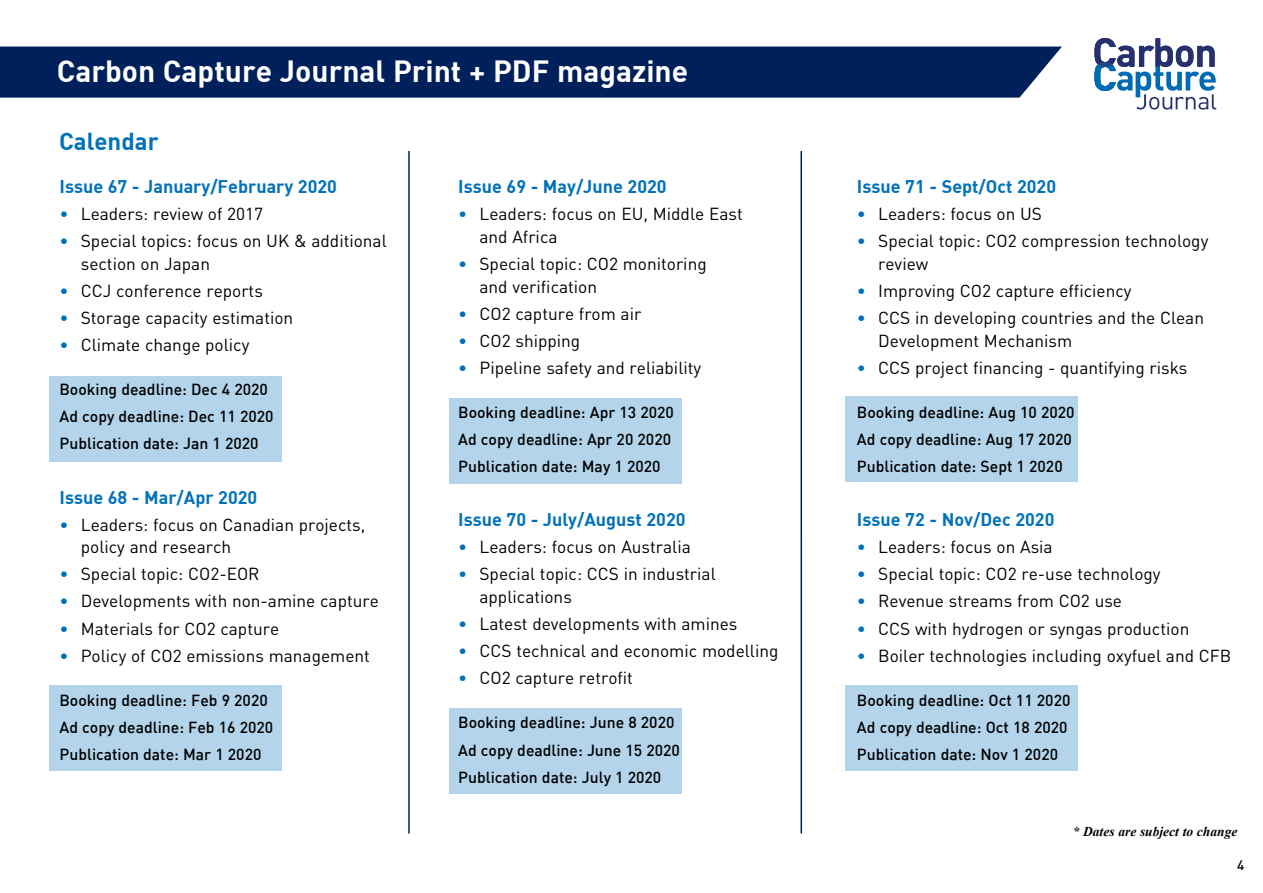
<style>
.page{position:relative;width:1263px;height:893px;background:#fff}
.page>*{position:absolute;margin:0;border:0;box-sizing:border-box;transform-origin:0 0}
.t1{font:30px "DIN Bold";color:#fff}
.t2{font:24px "DIN Bold";color:#0071b9}
.t3{font:18px "DIN Bold";color:#0071b9}
.t4{font:17.25px/22.8px "DIN";color:#000}
.t5{font:500 15.75px/27px "DIN";color:#000}
.t6{font:italic 700 13.5px "Times New Roman";color:#000}
.t7{font:500 13.5px "DIN";color:#000}
.s1{color:#0071b9}
</style>
<div class="page">
<div style="left:0;top:47px;width:1062px;height:51px;background:#00205b"></div>
<svg style="left:1094px;top:38px;width:122px;height:72px"></svg>
<hr style="left:408px;top:151px;width:2px;height:682px;background:#00205b">
<hr style="left:800px;top:151px;width:2px;height:682px;background:#00205b">
<div style="left:49px;top:376px;width:233px;height:85px;background:#b3d4ea"></div>
<div style="left:49px;top:685px;width:233px;height:85px;background:#b3d4ea"></div>
<div style="left:449px;top:398px;width:233px;height:85px;background:#b3d4ea"></div>
<div style="left:449px;top:709px;width:233px;height:85px;background:#b3d4ea"></div>
<div style="left:845px;top:396px;width:233px;height:85px;background:#b3d4ea"></div>
<div style="left:845px;top:685px;width:233px;height:85px;background:#b3d4ea"></div>
<h1 class="t1" style="left:57px;top:52px;width:633px">Carbon Capture Journal Print + PDF magazine</h1>
<h2 class="t2" style="left:59px;top:125px;width:101px">Calendar</h2>
<p class="t3" style="left:60px;top:175px;width:279px">Issue 67 - January/February 2020</p>
<p class="t4" style="left:60px;top:202px;width:205px"><span class="s1">•</span> Leaders: review of 2017</p>
<p class="t4" style="left:81px;top:229px;width:308px;text-indent:-21px"><span class="s1">•</span> Special topics: focus on UK &amp; additional section on Japan</p>
<p class="t4" style="left:60px;top:279px;width:205px"><span class="s1">•</span> CCJ conference reports</p>
<p class="t4" style="left:60px;top:306px;width:235px"><span class="s1">•</span> Storage capacity estimation</p>
<p class="t4" style="left:60px;top:333px;width:191px"><span class="s1">•</span> Climate change policy</p>
<p class="t5" style="left:60px;top:376px;width:216px">Booking deadline: Dec 4 2020<br>Ad copy deadline: Dec 11 2020<br>Publication date: Jan 1 2020</p>
<p class="t3" style="left:60px;top:485px;width:199px">Issue 68 - Mar/Apr 2020</p>
<p class="t4" style="left:81px;top:513px;width:286px;text-indent:-21px"><span class="s1">•</span> Leaders: focus on Canadian projects, policy and research</p>
<p class="t4" style="left:60px;top:562px;width:202px"><span class="s1">•</span> Special topic: CO2-EOR</p>
<p class="t4" style="left:60px;top:589px;width:321px"><span class="s1">•</span> Developments with non-amine capture</p>
<p class="t4" style="left:60px;top:617px;width:221px"><span class="s1">•</span> Materials for CO2 capture</p>
<p class="t4" style="left:60px;top:644px;width:312px"><span class="s1">•</span> Policy of CO2 emissions management</p>
<p class="t5" style="left:60px;top:686px;width:215px">Booking deadline: Feb 9 2020<br>Ad copy deadline: Feb 16 2020<br>Publication date: Mar 1 2020</p>
<p class="t3" style="left:458px;top:175px;width:210px">Issue 69 - May/June 2020</p>
<p class="t4" style="left:479px;top:202px;width:265px;text-indent:-21px"><span class="s1">•</span> Leaders: focus on EU, Middle East and Africa</p>
<p class="t4" style="left:479px;top:252px;width:229px;text-indent:-21px"><span class="s1">•</span> Special topic: CO2 monitoring and verification</p>
<p class="t4" style="left:458px;top:302px;width:185px"><span class="s1">•</span> CO2 capture from air</p>
<p class="t4" style="left:458px;top:329px;width:124px"><span class="s1">•</span> CO2 shipping</p>
<p class="t4" style="left:458px;top:356px;width:244px"><span class="s1">•</span> Pipeline safety and reliability</p>
<p class="t5" style="left:458px;top:398px;width:217px">Booking deadline: Apr 13 2020<br>Ad copy deadline: Apr 20 2020<br>Publication date: May 1 2020</p>
<p class="t3" style="left:458px;top:508px;width:229px">Issue 70 - July/August 2020</p>
<p class="t4" style="left:458px;top:535px;width:234px"><span class="s1">•</span> Leaders: focus on Australia</p>
<p class="t4" style="left:479px;top:562px;width:238px;text-indent:-21px"><span class="s1">•</span> Special topic: CCS in industrial applications</p>
<p class="t4" style="left:458px;top:612px;width:281px"><span class="s1">•</span> Latest developments with amines</p>
<p class="t4" style="left:458px;top:639px;width:322px"><span class="s1">•</span> CCS technical and economic modelling</p>
<p class="t4" style="left:458px;top:666px;width:176px"><span class="s1">•</span> CO2 capture retrofit</p>
<p class="t5" style="left:458px;top:709px;width:223px">Booking deadline: June 8 2020<br>Ad copy deadline: June 15 2020<br>Publication date: July 1 2020</p>
<p class="t3" style="left:857px;top:175px;width:201px">Issue 71 - Sept/Oct 2020</p>
<p class="t4" style="left:857px;top:202px;width:187px"><span class="s1">•</span> Leaders: focus on US</p>
<p class="t4" style="left:878px;top:229px;width:332px;text-indent:-21px"><span class="s1">•</span> Special topic: CO2 compression technology review</p>
<p class="t4" style="left:857px;top:279px;width:276px"><span class="s1">•</span> Improving CO2 capture efficiency</p>
<p class="t4" style="left:878px;top:306px;width:327px;text-indent:-21px"><span class="s1">•</span> CCS in developing countries and the Clean<br>Development Mechanism</p>
<p class="t4" style="left:857px;top:356px;width:332px"><span class="s1">•</span> CCS project financing - quantifying risks</p>
<p class="t5" style="left:857px;top:398px;width:219px">Booking deadline: Aug 10 2020<br>Ad copy deadline: Aug 17 2020<br>Publication date: Sept 1 2020</p>
<p class="t3" style="left:857px;top:508px;width:199px">Issue 72 - Nov/Dec 2020</p>
<p class="t4" style="left:857px;top:535px;width:197px"><span class="s1">•</span> Leaders: focus on Asia</p>
<p class="t4" style="left:857px;top:562px;width:305px"><span class="s1">•</span> Special topic: CO2 re-use technology</p>
<p class="t4" style="left:857px;top:589px;width:267px"><span class="s1">•</span> Revenue streams from CO2 use</p>
<p class="t4" style="left:857px;top:617px;width:334px"><span class="s1">•</span> CCS with hydrogen or syngas production</p>
<p class="t4" style="left:857px;top:644px;width:376px"><span class="s1">•</span> Boiler technologies including oxyfuel and CFB</p>
<p class="t5" style="left:857px;top:686px;width:215px">Booking deadline: Oct 11 2020<br>Ad copy deadline: Oct 18 2020<br>Publication date: Nov 1 2020</p>
<p class="t6" style="left:1073px;top:822px;width:166px">* Dates are subject to change</p>
<p class="t7" style="left:1237px;top:857px;width:9px">4</p>
</div>
